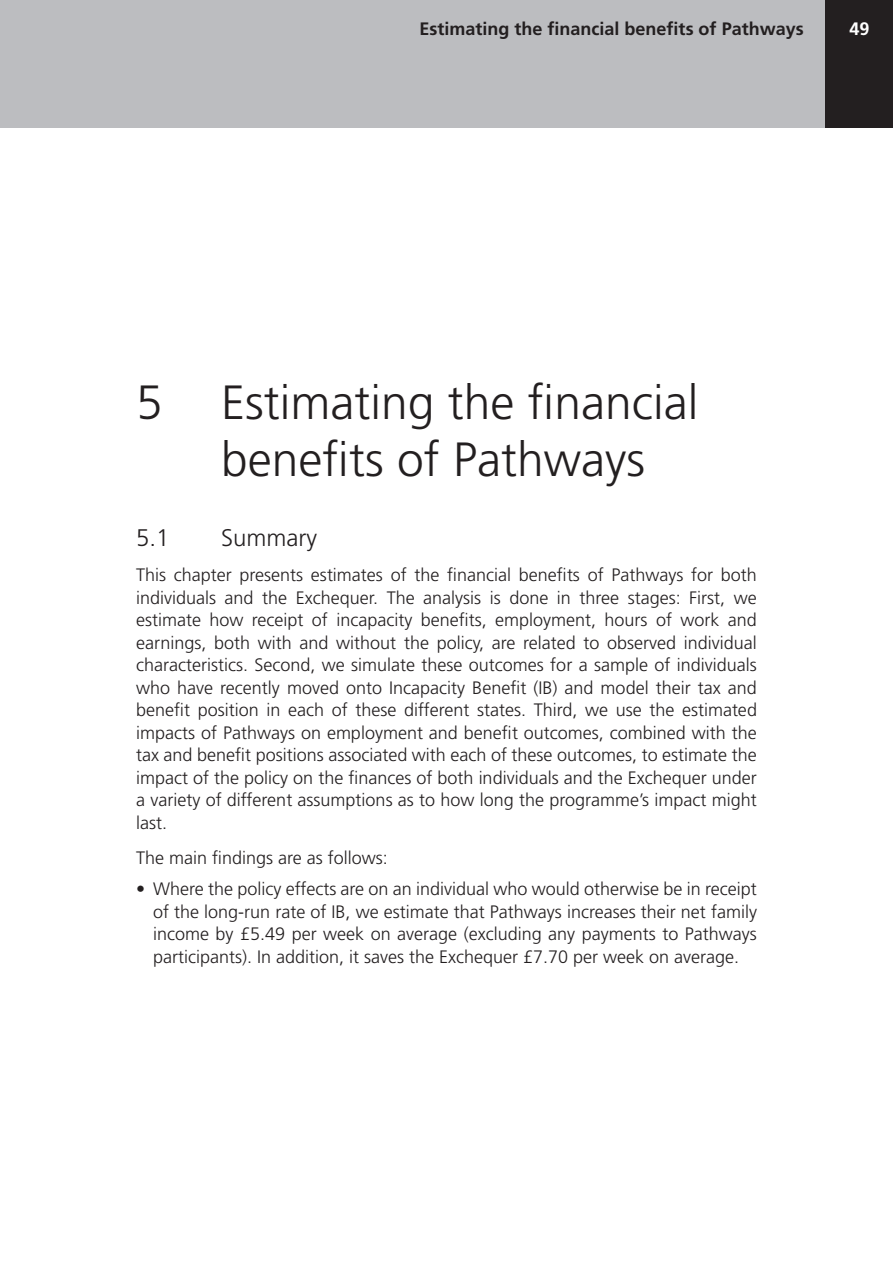
<style>
.page{position:relative;width:893px;height:1263px;background:#fff}
.page>*{position:absolute;margin:0;border:0;box-sizing:border-box;transform-origin:0 0}
.Chapter_heading{font:300 48px/57.6px "Frutiger LT";color:#231f20}
.Titlehead_2{font:300 24px "Frutiger LT";color:#231f20}
.Maintext{font:300 18px/22.5px "Frutiger LT";color:#231f20;text-align:justify}
.Sub_1{font:300 18px/22.5px "Frutiger LT";color:#231f20;text-align:justify}
.Rh_header_first{font:700 18px "Frutiger LT";color:#231f20}
.t1{font:700 18px "Frutiger LT";color:#fff}
</style>
<div class="page">
<div style="left:825px;top:0;width:68px;height:128px;background:#231f20"></div>
<div style="left:0;top:0;width:825px;height:128px;background:#bcbdc0"></div>
<p class="Rh_header_first" style="left:420px;top:18px;width:386px">Estimating the financial benefits of Pathways</p>
<p class="t1" style="left:849px;top:18px;width:22px">49</p>
<p class="Chapter_heading" style="left:221px;top:374px;width:479px;text-indent:-85px">5 Estimating the financial benefits of Pathways</p>
<p class="Titlehead_2" style="left:136px;top:524px;width:35px">5.1</p>
<p class="Titlehead_2" style="left:221px;top:524px;width:97px">Summary</p>
<p class="Maintext" style="left:136px;top:564px;width:622px">This chapter presents estimates of the financial benefits of Pathways for both individuals and the Exchequer. The analysis is done in three stages: First, we estimate how receipt of incapacity benefits, employment, hours of work and earnings, both with and without the policy, are related to observed individual characteristics. Second, we simulate these outcomes for a sample of individuals who have recently moved onto Incapacity Benefit (IB) and model their tax and benefit position in each of these different states. Third, we use the estimated impacts of Pathways on employment and benefit outcomes, combined with the tax and benefit positions associated with each of these outcomes, to estimate the impact of the policy on the finances of both individuals and the Exchequer under a variety of different assumptions as to how long the programme’s impact might last.</p>
<p class="Maintext" style="left:136px;top:847px;width:253px">The main findings are as follows:</p>
<p class="Sub_1" style="left:153px;top:878px;width:605px;text-indent:-17px">• Where the policy effects are on an individual who would otherwise be in receipt of the long-run rate of IB, we estimate that Pathways increases their net family income by £5.49 per week on average (excluding any payments to Pathways participants). In addition, it saves the Exchequer £7.70 per week on average.</p>
</div>
